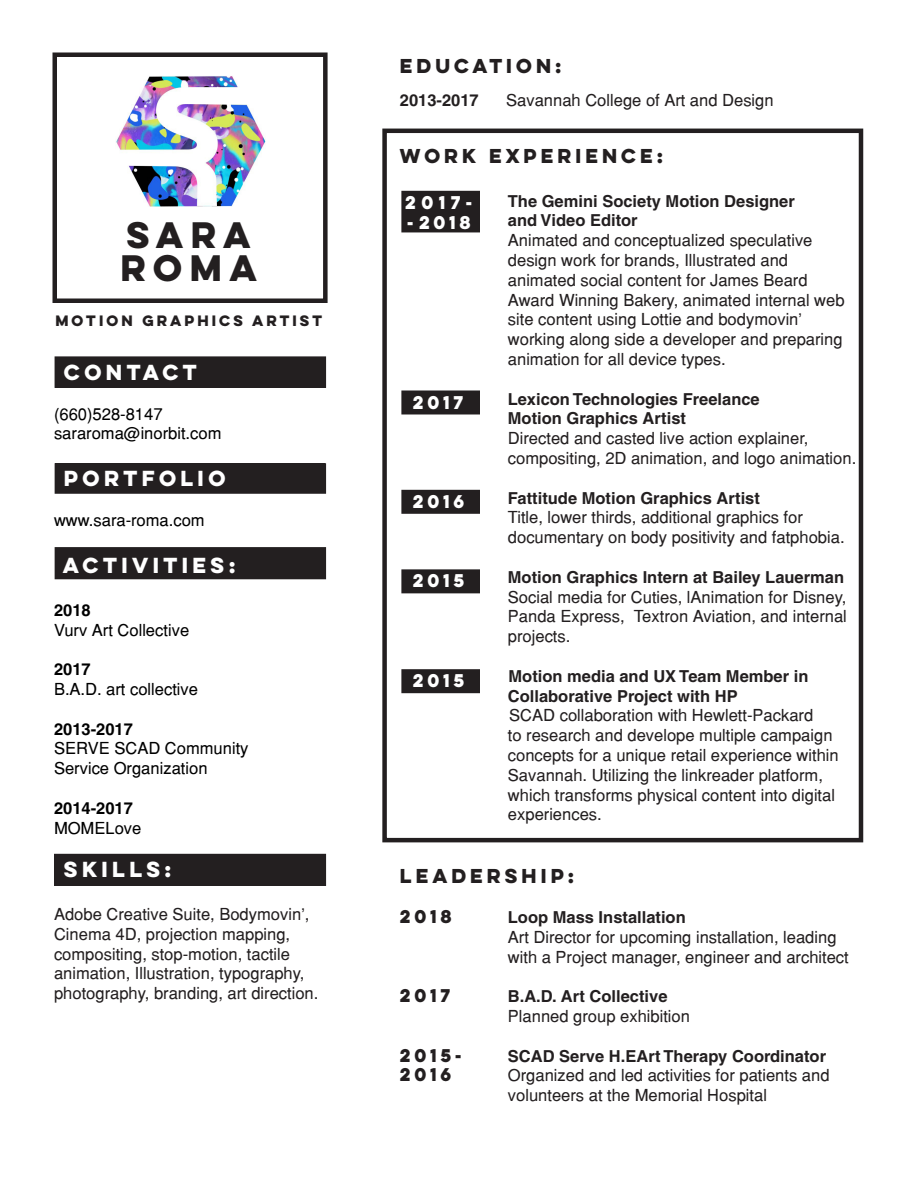
<style>
.page{position:relative;width:918px;height:1188px;background:#fff}
.page>*{position:absolute;margin:0;border:0;box-sizing:border-box;transform-origin:0 0}
.t1{font:700 33px "Lulo Clean One";color:#231f20}
.t2{font:700 19.5px "Lulo Clean One";color:#fff}
.t3{font:700 18px "Lulo Clean One";color:#231f20}
.t4{font:16.5px/19.8px "Helvetica";color:#231f20}
.t5{font:700 16.5px "Helvetica";color:#231f20}
.t6{font:16.5px "Helvetica";color:#000}
.t7{font:700 16.5px "Helvetica";color:#000}
.t8{font:700 16.5px "Lulo Clean One";color:#fff}
.t9{font:700 16.5px "Lulo Clean One";color:#231f20}
.t10{font:700 13.5px "Lulo Clean One";color:#231f20}
</style>
<div class="page">
<div style="left:382px;top:129px;width:481px;height:713px;border:4px solid #231f20"></div>
<div style="left:55px;top:855px;width:270px;height:30px;background:#231f20"></div>
<div style="left:54px;top:854px;width:272px;height:32px;border:2px solid #231f20"></div>
<div style="left:52px;top:52px;width:276px;height:251px;border:4px solid #231f20"></div>
<div style="left:55px;top:464px;width:270px;height:29px;background:#231f20"></div>
<div style="left:55px;top:463px;width:271px;height:31px;border:2px solid #231f20"></div>
<div style="left:55px;top:548px;width:270px;height:31px;background:#231f20"></div>
<div style="left:55px;top:547px;width:271px;height:32px;border:2px solid #231f20"></div>
<div style="left:55px;top:357px;width:270px;height:30px;background:#231f20"></div>
<div style="left:55px;top:356px;width:271px;height:32px;border:2px solid #231f20"></div>
<div style="left:402px;top:192px;width:77px;height:40px;background:#231f20"></div>
<div style="left:401px;top:191px;width:79px;height:41px;border:2px solid #231f20"></div>
<div style="left:402px;top:391px;width:77px;height:23px;background:#231f20"></div>
<div style="left:401px;top:390px;width:79px;height:24px;border:2px solid #231f20"></div>
<div style="left:402px;top:570px;width:77px;height:23px;background:#231f20"></div>
<div style="left:401px;top:569px;width:79px;height:24px;border:2px solid #231f20"></div>
<div style="left:402px;top:670px;width:77px;height:22px;background:#231f20"></div>
<div style="left:401px;top:669px;width:79px;height:24px;border:2px solid #231f20"></div>
<div style="left:402px;top:491px;width:77px;height:22px;background:#231f20"></div>
<div style="left:401px;top:490px;width:79px;height:24px;border:2px solid #231f20"></div>
<img style="left:116px;top:76px;width:150px;height:131px">
<p class="t1" style="left:126px;top:209px;width:133px">SARA</p>
<p class="t1" style="left:120px;top:242px;width:145px">ROMA</p>
<p class="t10" style="left:55px;top:311px;width:271px">MOTION GRAPHICS ARTIST</p>
<p class="t2" style="left:64px;top:357px;width:139px">CONTACT</p>
<p class="t6" style="left:54px;top:404px;width:110px">(660)528-8147</p>
<p class="t6" style="left:54px;top:424px;width:169px">sararoma@inorbit.com</p>
<p class="t2" style="left:64px;top:463px;width:167px">PORTFOLIO</p>
<p class="t6" style="left:54px;top:510px;width:152px">www.sara-roma.com</p>
<p class="t2" style="left:63px;top:550px;width:179px">ACTIVITIES:</p>
<p class="t7" style="left:54px;top:600px;width:38px">2018</p>
<p class="t6" style="left:54px;top:620px;width:137px">Vurv Art Collective</p>
<p class="t7" style="left:54px;top:659px;width:38px">2017</p>
<p class="t6" style="left:54px;top:679px;width:146px">B.A.D. art collective</p>
<p class="t7" style="left:54px;top:719px;width:80px">2013-2017</p>
<p class="t6" style="left:54px;top:739px;width:196px">SERVE SCAD Community</p>
<p class="t6" style="left:54px;top:758px;width:155px">Service Organization</p>
<p class="t7" style="left:54px;top:798px;width:80px">2014-2017</p>
<p class="t6" style="left:54px;top:818px;width:89px">MOMELove</p>
<p class="t2" style="left:64px;top:854px;width:113px">SKILLS:</p>
<p class="t4" style="left:54px;top:904px;width:266px">Adobe Creative Suite, Bodymovin’, Cinema 4D, projection mapping, compositing, stop-motion, tactile animation, Illustration, typography, photography, branding, art direction.</p>
<p class="t3" style="left:400px;top:52px;width:167px">EDUCATION:</p>
<p class="t5" style="left:400px;top:90px;width:80px">2013-2017</p>
<p class="t4" style="left:506px;top:90px;width:269px">Savannah College of Art and Design</p>
<p class="t3" style="left:400px;top:142px;width:269px">WORK EXPERIENCE:</p>
<p class="t5" style="left:508px;top:191px;width:288px">The Gemini Society Motion Designer</p>
<p class="t5" style="left:508px;top:210px;width:131px">and Video Editor</p>
<p class="t4" style="left:508px;top:230px;width:306px">Animated and conceptualized speculative</p>
<p class="t4" style="left:508px;top:250px;width:282px">design work for brands, Illustrated and</p>
<p class="t4" style="left:508px;top:270px;width:338px">animated social content for James Beard<br>Award Winning Bakery, animated internal web site content using Lottie and bodymovin’</p>
<p class="t4" style="left:508px;top:329px;width:336px">working along side a developer and preparing animation for all device types.</p>
<p class="t5" style="left:508px;top:389px;width:253px">Lexicon Technologies Freelance</p>
<p class="t5" style="left:508px;top:408px;width:180px">Motion Graphics Artist</p>
<p class="t4" style="left:508px;top:428px;width:302px">Directed and casted live action explainer,</p>
<p class="t4" style="left:508px;top:448px;width:350px">compositing, 2D animation, and logo animation.</p>
<p class="t5" style="left:508px;top:488px;width:254px">Fattitude Motion Graphics Artist</p>
<p class="t4" style="left:508px;top:507px;width:296px">Title, lower thirds, additional graphics for</p>
<p class="t4" style="left:508px;top:527px;width:338px">documentary on body positivity and fatphobia.</p>
<p class="t5" style="left:508px;top:567px;width:338px">Motion Graphics Intern at Bailey Lauerman</p>
<p class="t4" style="left:508px;top:587px;width:340px;text-align:justify">Social media for Cuties, lAnimation for Disney, Panda Express, Textron Aviation, and internal projects.</p>
<p class="t5" style="left:509px;top:666px;width:301px">Motion media and UX Team Member in</p>
<p class="t5" style="left:508px;top:686px;width:231px">Collaborative Project with HP</p>
<p class="t4" style="left:508px;top:705px;width:332px">SCAD collaboration with Hewlett-Packard<br>to research and develope multiple campaign concepts for a unique retail experience within Savannah. Utilizing the linkreader platform, which transforms physical content into digital experiences.</p>
<p class="t8" style="left:405px;top:190px;width:72px">2017-</p>
<p class="t8" style="left:407px;top:209px;width:69px">-2018</p>
<p class="t8" style="left:413px;top:389px;width:55px">2017</p>
<p class="t8" style="left:413px;top:489px;width:56px">2016</p>
<p class="t8" style="left:413px;top:568px;width:57px">2015</p>
<p class="t8" style="left:413px;top:668px;width:57px">2015</p>
<p class="t3" style="left:400px;top:862px;width:180px">LEADERSHIP:</p>
<p class="t9" style="left:400px;top:904px;width:57px">2018</p>
<p class="t5" style="left:508px;top:907px;width:179px">Loop Mass Installation</p>
<p class="t4" style="left:508px;top:927px;width:342px">Art Director for upcoming installation, leading with a Project manager, engineer and architect</p>
<p class="t9" style="left:400px;top:983px;width:55px">2017</p>
<p class="t5" style="left:508px;top:986px;width:161px">B.A.D. Art Collective</p>
<p class="t4" style="left:508px;top:1006px;width:184px">Planned group exhibition</p>
<p class="t9" style="left:400px;top:1042px;width:67px">2015-</p>
<p class="t5" style="left:508px;top:1046px;width:320px">SCAD Serve H.EArt Therapy Coordinator</p>
<p class="t9" style="left:400px;top:1062px;width:56px">2016</p>
<p class="t4" style="left:508px;top:1065px;width:323px">Organized and led activities for patients and volunteers at the Memorial Hospital</p>
</div>
